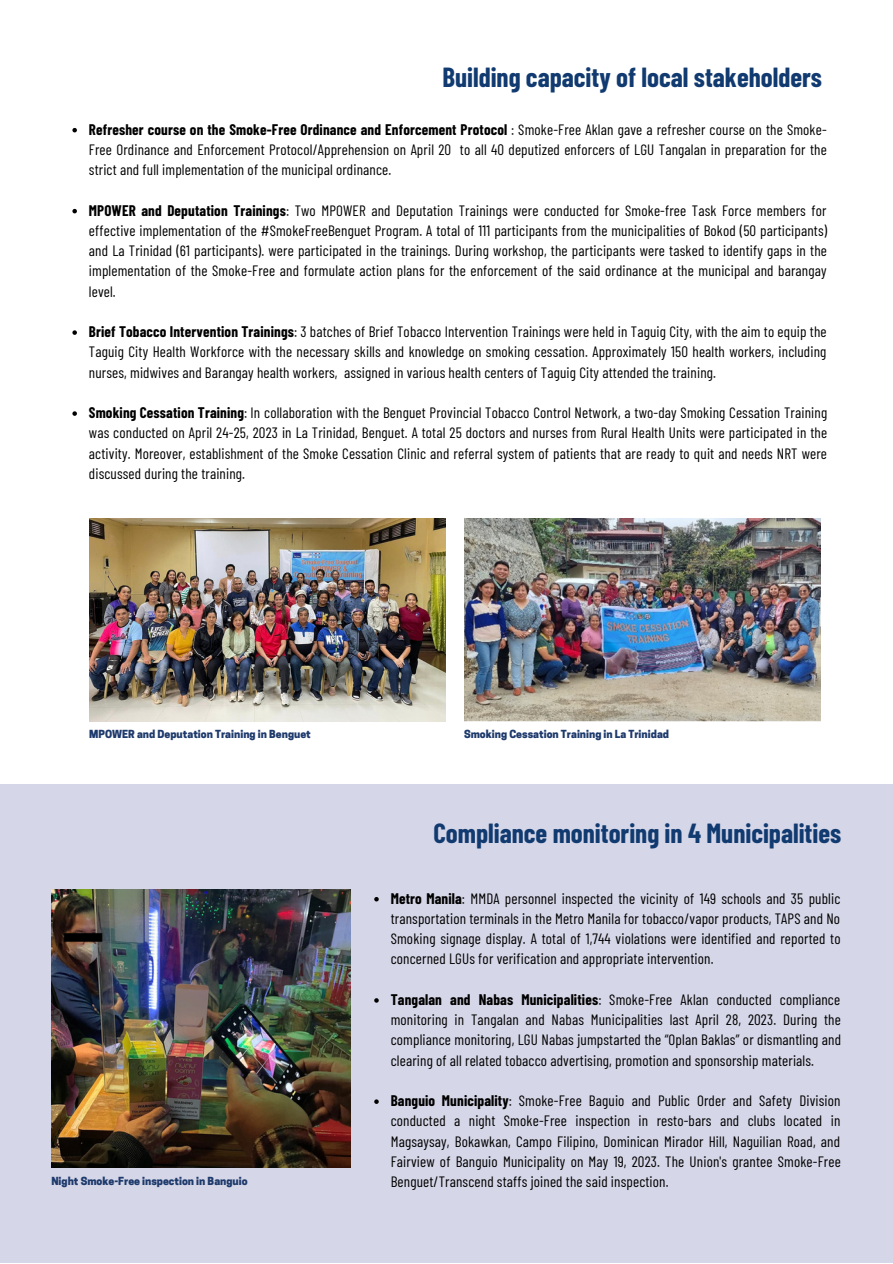
<style>
.page{position:relative;width:893px;height:1264px;background:#fff}
.page>*{position:absolute;margin:0;border:0;box-sizing:border-box;transform-origin:0 0}
.t1{font:700 27px "Barlow Condensed";color:#113b70}
.t2{font:15px/20.2px "Barlow Condensed";letter-spacing:.01em;color:#000;text-align:justify}
.t3{font:800 10.5px "Cooper Hewitt";color:#1e3a6c}
.s1{font-weight:700}
</style>
<div class="page">
<div style="left:0;top:784px;width:892px;height:478px;background:#d5d6e7"></div>
<img style="left:51px;top:889px;width:299px;height:278px">
<img style="left:89px;top:518px;width:357px;height:203px">
<img style="left:464px;top:518px;width:356px;height:203px">
<svg style="left:374px;top:897px;width:5px;height:4px"></svg>
<svg style="left:374px;top:998px;width:5px;height:4px"></svg>
<svg style="left:374px;top:1099px;width:5px;height:4px"></svg>
<svg style="left:72px;top:128px;width:5px;height:4px"></svg>
<svg style="left:72px;top:209px;width:5px;height:4px"></svg>
<svg style="left:72px;top:330px;width:5px;height:5px"></svg>
<svg style="left:72px;top:411px;width:5px;height:5px"></svg>
<p class="t1" style="left:442px;top:60px;width:381px">Building capacity of local stakeholders</p>
<p class="t2" style="left:89px;top:118px;width:739px"><span class="s1">Refresher course on the Smoke-Free Ordinance and Enforcement Protocol</span> : Smoke-Free Aklan gave a refresher course on the Smoke-Free Ordinance and Enforcement Protocol/Apprehension on April 20 to all 40 deputized enforcers of LGU Tangalan in preparation for the strict and full implementation of the municipal ordinance.</p>
<p class="t2" style="left:89px;top:199px;width:739px"><span class="s1">MPOWER and Deputation Trainings</span>: Two MPOWER and Deputation Trainings were conducted for Smoke-free Task Force members for effective implementation of the #SmokeFreeBenguet Program. A total of 111 participants from the municipalities of Bokod (50 participants) and La Trinidad (61 participants). were participated in the trainings. During workshop, the participants were tasked to identify gaps in the implementation of the Smoke-Free and formulate action plans for the enforcement of the said ordinance at the municipal and barangay level.</p>
<p class="t2" style="left:89px;top:321px;width:739px"><span class="s1">Brief Tobacco Intervention Trainings</span>: 3 batches of Brief Tobacco Intervention Trainings were held in Taguig City, with the aim to equip the Taguig City Health Workforce with the necessary skills and knowledge on smoking cessation. Approximately 150 health workers, including nurses, midwives and Barangay health workers, assigned in various health centers of Taguig City attended the training.</p>
<p class="t2" style="left:89px;top:402px;width:739px"><span class="s1">Smoking Cessation Training</span>: In collaboration with the Benguet Provincial Tobacco Control Network, a two-day Smoking Cessation Training was conducted on April 24-25, 2023 in La Trinidad, Benguet. A total 25 doctors and nurses from Rural Health Units were participated in the activity. Moreover, establishment of the Smoke Cessation Clinic and referral system of patients that are ready to quit and needs NRT were discussed during the training.</p>
<p class="t3" style="left:89px;top:730px;width:223px">MPOWER and Deputation Training in Benguet</p>
<p class="t3" style="left:464px;top:730px;width:207px">Smoking Cessation Training in La Trinidad</p>
<p class="t3" style="left:51px;top:1176px;width:198px">Night Smoke-Free inspection in Banguio</p>
<p class="t1" style="left:433px;top:816px;width:409px">Compliance monitoring in 4 Municipalities</p>
<p class="t2" style="left:390px;top:887px;width:451px"><span class="s1">Metro Manila</span>: MMDA personnel inspected the vicinity of 149 schools and 35 public transportation terminals in the Metro Manila for tobacco/vapor products, TAPS and No Smoking signage display. A total of 1,744 violations were identified and reported to concerned LGUs for verification and appropriate intervention.</p>
<p class="t2" style="left:390px;top:988px;width:452px"><span class="s1">Tangalan and Nabas Municipalities</span>: Smoke-Free Aklan conducted compliance monitoring in Tangalan and Nabas Municipalities last April 28, 2023. During the compliance monitoring, LGU Nabas jumpstarted the “Oplan Baklas” or dismantling and clearing of all related tobacco advertising, promotion and sponsorship materials.</p>
<p class="t2" style="left:390px;top:1089px;width:451px"><span class="s1">Banguio Municipality</span>: Smoke-Free Baguio and Public Order and Safety Division conducted a night Smoke-Free inspection in resto-bars and clubs located in Magsaysay, Bokawkan, Campo Filipino, Dominican Mirador Hill, Naguilian Road, and Fairview of Banguio Municipality on May 19, 2023. The Union's grantee Smoke-Free Benguet/Transcend staffs joined the said inspection.</p>
</div>
